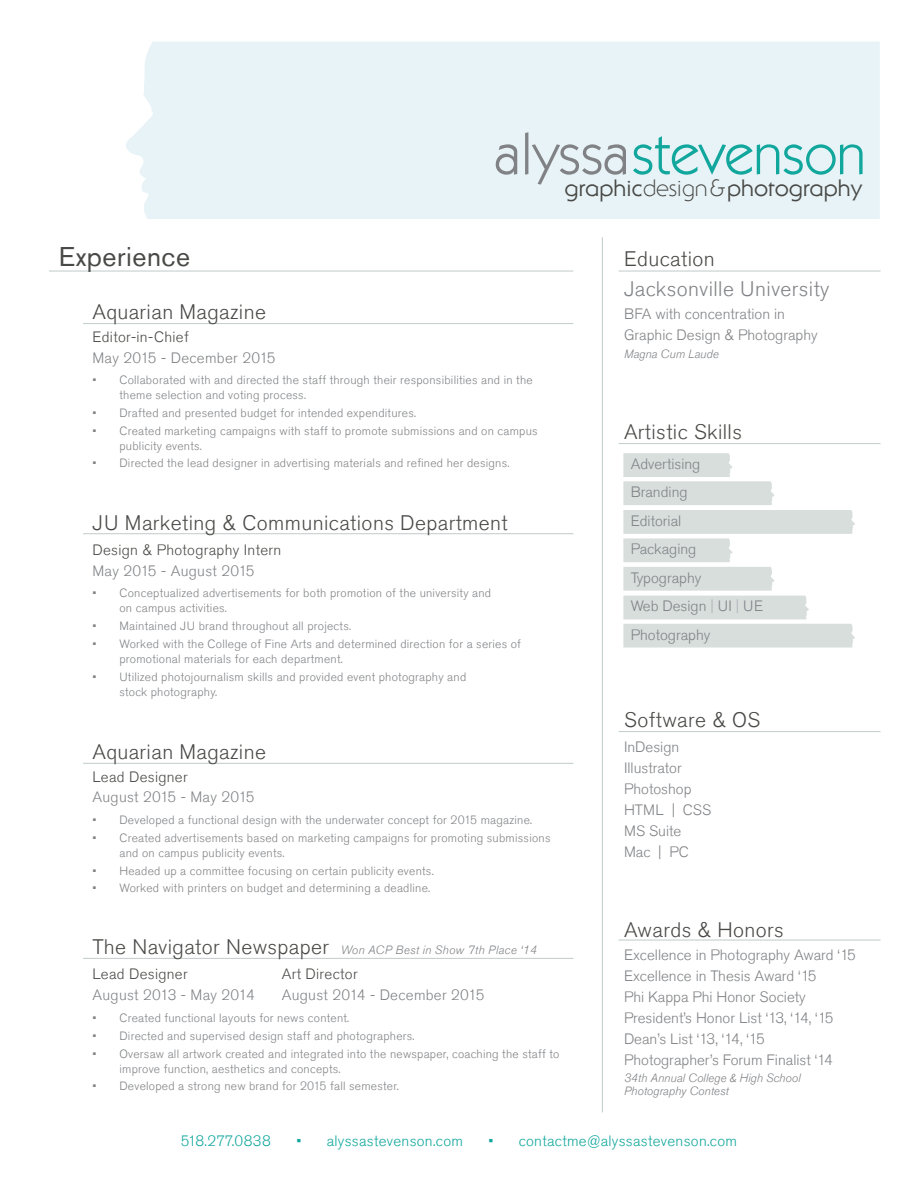
<style>
.page{position:relative;width:918px;height:1188px;background:#fff}
.page>*{position:absolute;margin:0;border:0;box-sizing:border-box;transform-origin:0 0}
.t1{font:57.6px "ITC Kabel Std";color:#12a79d}
.R-Category{font:27px "Akzidenz Grotesk Std";letter-spacing:.02em;color:#494a47}
.t2{font:23.25px "Serif Gothic Std";color:#494a47}
.Job{font:300 21px "Akzidenz Grotesk Std";letter-spacing:.02em;color:#494a47}
.Job-2{font:300 21px "Akzidenz Grotesk Std";letter-spacing:.02em;color:#808285}
.L-Body{font:300 15px/21px "Akzidenz Grotesk Std";color:#808285}
.Job_Dates{font:300 15px "Akzidenz Grotesk Std";letter-spacing:.02em;color:#808285}
.Position_Title{font:300 15px "Akzidenz Grotesk Std";letter-spacing:.02em;color:#494a47}
.Position_Title-2{font:300 15px "Akzidenz Grotesk Std";letter-spacing:.02em;color:#12a79d}
.t3{font:300 12px/15px "Akzidenz Grotesk Std";letter-spacing:.02em;color:#808285}
.L-Body-2{font:italic 300 12px/13.5px "Akzidenz Grotesk Std";color:#808285}
.Position_Title-3{font:italic 300 12px "Akzidenz Grotesk Std";letter-spacing:.02em;color:#808285}
.s1{color:#808285}
.s2{font-weight:300}
.s3{color:#b0b1b5}
</style>
<div class="page">
<div style="left:126px;top:42px;width:754px;height:177px;background:#e8f3f7"></div>
<svg style="left:623px;top:453px;width:232px;height:195px"></svg>
<hr style="left:49px;top:270px;width:524px;height:2px;background:#c7d1d0">
<hr style="left:602px;top:237px;width:1px;height:875px;background:#c7d1d0">
<hr style="left:619px;top:270px;width:261px;height:2px;background:#c7d1d0">
<hr style="left:619px;top:443px;width:261px;height:1px;background:#c7d1d0">
<hr style="left:619px;top:731px;width:261px;height:1px;background:#c7d1d0">
<hr style="left:619px;top:939px;width:261px;height:2px;background:#c7d1d0">
<hr style="left:83px;top:323px;width:490px;height:1px;background:#c7d1d0">
<hr style="left:83px;top:533px;width:490px;height:1px;background:#c7d1d0">
<hr style="left:83px;top:763px;width:490px;height:1px;background:#c7d1d0">
<hr style="left:83px;top:958px;width:490px;height:1px;background:#c7d1d0">
<p class="R-Category" style="left:59px;top:241px;width:133px">Experience</p>
<h1 class="t1" style="left:495px;top:121px;width:372px"><span class="s1">alyssa</span>stevenson</h1>
<p class="t2" style="left:565px;top:174px;width:299px">graphic<span class="s2">design&amp;</span>photography</p>
<p class="Job" style="left:624px;top:247px;width:92px">Education</p>
<p class="Job" style="left:92px;top:300px;width:175px">Aquarian Magazine</p>
<p class="Position_Title" style="left:92px;top:328px;width:98px">Editor-in-Chief</p>
<p class="Job_Dates" style="left:92px;top:349px;width:185px">May 2015 - December 2015</p>
<p class="t3" style="left:119px;top:373px;width:415px;text-indent:-27px">• Collaborated with and directed the staff through their responsibilities and in the theme selection and voting process.</p>
<p class="t3" style="left:92px;top:406px;width:325px">• Drafted and presented budget for intended expenditures.</p>
<p class="t3" style="left:119px;top:423px;width:420px;text-indent:-27px">• Created marketing campaigns with staff to promote submissions and on campus publicity events.</p>
<p class="t3" style="left:92px;top:456px;width:419px">• Directed the lead designer in advertising materials and refined her designs.</p>
<p class="Job" style="left:92px;top:511px;width:417px">JU Marketing &amp; Communications Department</p>
<p class="Position_Title" style="left:92px;top:541px;width:190px">Design &amp; Photography Intern</p>
<p class="Job_Dates" style="left:92px;top:562px;width:164px">May 2015 - August 2015</p>
<p class="t3" style="left:119px;top:586px;width:373px;text-indent:-27px">• Conceptualized advertisements for both promotion of the university and on campus activities.</p>
<p class="t3" style="left:92px;top:619px;width:260px">• Maintained JU brand throughout all projects.</p>
<p class="t3" style="left:119px;top:636px;width:403px;text-indent:-27px">• Worked with the College of Fine Arts and determined direction for a series of promotional materials for each department.</p>
<p class="t3" style="left:119px;top:669px;width:348px;text-indent:-27px">• Utilized photojournalism skills and provided event photography and stock photography.</p>
<p class="Job" style="left:92px;top:740px;width:175px">Aquarian Magazine</p>
<p class="Position_Title" style="left:92px;top:768px;width:97px">Lead Designer</p>
<p class="Job_Dates" style="left:92px;top:789px;width:164px">August 2015 - May 2015</p>
<p class="t3" style="left:92px;top:813px;width:441px">• Developed a functional design with the underwater concept for 2015 magazine.</p>
<p class="t3" style="left:119px;top:830px;width:433px;text-indent:-27px">• Created advertisements based on marketing campaigns for promoting submissions and on campus publicity events.</p>
<p class="t3" style="left:92px;top:863px;width:343px">• Headed up a committee focusing on certain publicity events.</p>
<p class="t3" style="left:92px;top:881px;width:339px">• Worked with printers on budget and determining a deadline.</p>
<p class="Job" style="left:92px;top:935px;width:238px">The Navigator Newspaper</p>
<p class="Position_Title-3" style="left:341px;top:944px;width:198px">Won ACP Best in Show 7th Place ‘14</p>
<p class="Position_Title" style="left:92px;top:966px;width:97px">Lead Designer</p>
<p class="Job_Dates" style="left:92px;top:986px;width:164px">August 2013 - May 2014</p>
<p class="Position_Title" style="left:282px;top:966px;width:77px">Art Director</p>
<p class="Job_Dates" style="left:282px;top:986px;width:204px">August 2014 - December 2015</p>
<p class="t3" style="left:92px;top:1011px;width:258px">• Created functional layouts for news content.</p>
<p class="t3" style="left:92px;top:1029px;width:324px">• Directed and supervised design staff and photographers.</p>
<p class="t3" style="left:119px;top:1046px;width:441px;text-indent:-27px">• Oversaw all artwork created and integrated into the newspaper, coaching the staff to improve function, aesthetics and concepts.</p>
<p class="t3" style="left:92px;top:1079px;width:308px">• Developed a strong new brand for 2015 fall semester.</p>
<p class="Job-2" style="left:624px;top:277px;width:207px">Jacksonville University</p>
<p class="L-Body" style="left:624px;top:304px;width:163px">BFA with concentration in</p>
<p class="L-Body" style="left:624px;top:325px;width:195px">Graphic Design &amp; Photography</p>
<p class="L-Body-2" style="left:624px;top:348px;width:96px">Magna Cum Laude</p>
<p class="Job" style="left:624px;top:420px;width:120px">Artistic Skills</p>
<p class="L-Body" style="left:631px;top:454px;width:71px">Advertising</p>
<p class="L-Body" style="left:631px;top:482px;width:58px">Branding</p>
<p class="L-Body" style="left:631px;top:511px;width:52px">Editorial</p>
<p class="L-Body" style="left:631px;top:539px;width:67px">Packaging</p>
<p class="L-Body" style="left:631px;top:568px;width:72px">Typography</p>
<p class="L-Body" style="left:631px;top:596px;width:134px">Web Design <span class="s3">|</span> UI <span class="s3">|</span> UE</p>
<p class="L-Body" style="left:631px;top:625px;width:81px">Photography</p>
<p class="Job" style="left:624px;top:708px;width:138px">Software &amp; OS</p>
<p class="L-Body" style="left:624px;top:736px;width:57px">InDesign</p>
<p class="L-Body" style="left:624px;top:757px;width:59px">Illustrator</p>
<p class="L-Body" style="left:624px;top:778px;width:89px">Photoshop<br>HTML | CSS</p>
<p class="L-Body" style="left:624px;top:820px;width:59px">MS Suite</p>
<p class="L-Body" style="left:624px;top:841px;width:66px">Mac | PC</p>
<p class="Job" style="left:624px;top:918px;width:161px">Awards &amp; Honors</p>
<p class="L-Body" style="left:624px;top:945px;width:234px">Excellence in Photography Award ‘15</p>
<p class="L-Body" style="left:624px;top:966px;width:194px">Excellence in Thesis Award ‘15</p>
<p class="L-Body" style="left:624px;top:987px;width:183px">Phi Kappa Phi Honor Society</p>
<p class="L-Body" style="left:624px;top:1008px;width:211px">President’s Honor List ‘13, ‘14, ‘15</p>
<p class="L-Body" style="left:624px;top:1029px;width:142px">Dean’s List ‘13, ‘14, ‘15</p>
<p class="L-Body" style="left:624px;top:1050px;width:211px">Photographer’s Forum Finalist ‘14</p>
<p class="L-Body-2" style="left:624px;top:1071px;width:178px">34th Annual College &amp; High School<br>Photography Contest</p>
<p class="Position_Title-2" style="left:181px;top:1132px;width:92px">518.277.0838</p>
<p class="Position_Title-2" style="left:296px;top:1132px;width:168px">• alyssastevenson.com</p>
<p class="Position_Title-2" style="left:488px;top:1132px;width:250px">• contactme@alyssastevenson.com</p>
</div>
